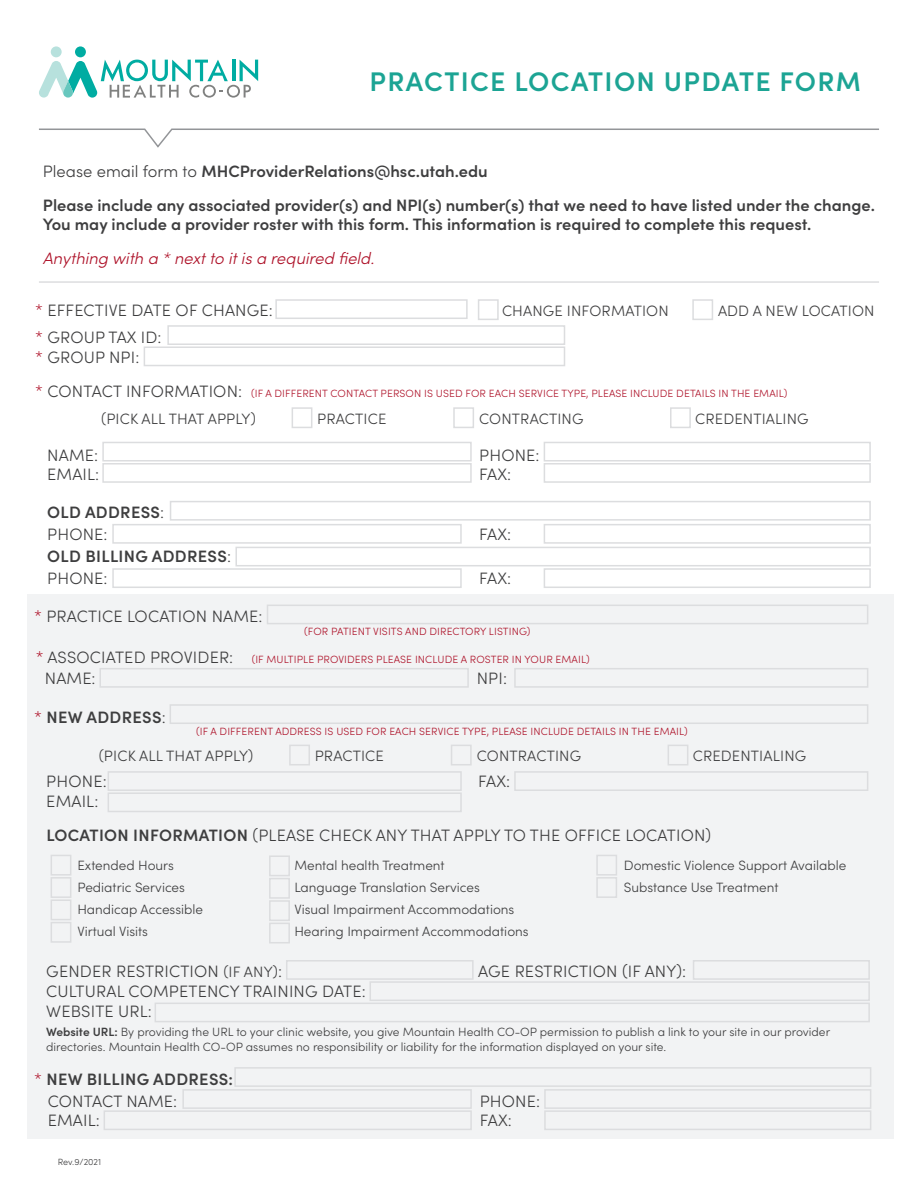
<style>
.page{position:relative;width:918px;height:1188px;background:#fff}
.page>*{position:absolute;margin:0;border:0;box-sizing:border-box;transform-origin:0 0}
.t1{font:600 27px "Sofia Pro";letter-spacing:.05em;color:#1ca494}
.t2{font:300 16.5px "Sofia Pro";letter-spacing:.01em;color:#3e3e3f}
.t3{font:600 16.5px/19.8px "Sofia Pro";color:#3e3e3f}
.t4{font:600 16.5px "Sofia Pro";letter-spacing:.02em;color:#3e3e3f}
.t5{font:italic 300 16.5px "Sofia Pro";color:#ae1229}
.t6{font:300 15px "Sofia Pro";letter-spacing:.01em;color:#3e3e3f}
.t7{font:300 13.5px "Sofia Pro";color:#3e3e3f}
.t8{font:300 12px/14.4px "Sofia Pro";color:#3e3e3f}
.t9{font:300 10.5px "Sofia Pro";letter-spacing:.01em;color:#ae1229}
.t10{font:300 9px "Sofia Pro";color:#3e3e3f}
.s1{font-weight:300}
.s2{color:#ae1229}
.s3{font-size:16.5px}
.s4{font-size:16.5px;color:#3e3e3f}
.s5{font-weight:300;color:#ae1229}
.s6{font-weight:600}
.s7{font-size:15px}
</style>
<div class="page">
<div style="left:27px;top:594px;width:867px;height:544px;background:#f2f3f4"></div>
<svg style="left:39px;top:128px;width:840px;height:20px"></svg>
<div style="left:75px;top:46px;width:11px;height:11px;background:#00aca2;border-radius:50%"></div>
<div style="left:51px;top:46px;width:11px;height:11px;background:#b7e1dd;border-radius:50%"></div>
<svg style="left:39px;top:60px;width:219px;height:38px"></svg>
<hr style="left:39px;top:281px;width:840px;height:2px;background:#dcdddf">
<div style="left:478px;top:299px;width:21px;height:21px;border:2px solid #dcdddf"></div>
<div style="left:167px;top:325px;width:398px;height:20px;border:2px solid #dcdddf"></div>
<div style="left:692px;top:299px;width:21px;height:21px;border:2px solid #dcdddf"></div>
<div style="left:144px;top:346px;width:421px;height:20px;border:2px solid #dcdddf"></div>
<div style="left:292px;top:407px;width:20px;height:21px;border:2px solid #dcdddf"></div>
<div style="left:453px;top:407px;width:21px;height:21px;border:2px solid #dcdddf"></div>
<div style="left:670px;top:407px;width:21px;height:21px;border:2px solid #dcdddf"></div>
<div style="left:102px;top:442px;width:370px;height:20px;border:2px solid #dcdddf"></div>
<div style="left:102px;top:463px;width:370px;height:20px;border:2px solid #dcdddf"></div>
<div style="left:544px;top:442px;width:327px;height:20px;border:2px solid #dcdddf"></div>
<div style="left:544px;top:463px;width:327px;height:20px;border:2px solid #dcdddf"></div>
<div style="left:267px;top:605px;width:601px;height:19px;border:2px solid #dcdddf"></div>
<div style="left:99px;top:668px;width:370px;height:20px;border:2px solid #dcdddf"></div>
<div style="left:514px;top:668px;width:354px;height:20px;border:2px solid #dcdddf"></div>
<div style="left:289px;top:745px;width:21px;height:20px;border:2px solid #dcdddf"></div>
<div style="left:451px;top:745px;width:21px;height:20px;border:2px solid #dcdddf"></div>
<div style="left:668px;top:745px;width:20px;height:20px;border:2px solid #dcdddf"></div>
<div style="left:170px;top:704px;width:698px;height:20px;border:2px solid #dcdddf"></div>
<div style="left:108px;top:771px;width:354px;height:20px;border:2px solid #dcdddf"></div>
<div style="left:514px;top:771px;width:354px;height:20px;border:2px solid #dcdddf"></div>
<div style="left:108px;top:792px;width:354px;height:20px;border:2px solid #dcdddf"></div>
<div style="left:693px;top:960px;width:177px;height:20px;border:2px solid #dcdddf"></div>
<div style="left:286px;top:960px;width:188px;height:20px;border:2px solid #dcdddf"></div>
<div style="left:370px;top:981px;width:500px;height:20px;border:2px solid #dcdddf"></div>
<div style="left:155px;top:1003px;width:715px;height:19px;border:2px solid #dcdddf"></div>
<div style="left:234px;top:1067px;width:637px;height:20px;border:2px solid #dcdddf"></div>
<div style="left:544px;top:1089px;width:327px;height:20px;border:2px solid #dcdddf"></div>
<div style="left:544px;top:1110px;width:327px;height:20px;border:2px solid #dcdddf"></div>
<div style="left:104px;top:1110px;width:368px;height:20px;border:2px solid #dcdddf"></div>
<div style="left:182px;top:1089px;width:290px;height:20px;border:2px solid #dcdddf"></div>
<div style="left:544px;top:524px;width:327px;height:20px;border:2px solid #dcdddf"></div>
<div style="left:544px;top:568px;width:327px;height:20px;border:2px solid #dcdddf"></div>
<div style="left:170px;top:501px;width:701px;height:20px;border:2px solid #dcdddf"></div>
<div style="left:112px;top:524px;width:350px;height:20px;border:2px solid #dcdddf"></div>
<div style="left:235px;top:547px;width:636px;height:19px;border:2px solid #dcdddf"></div>
<div style="left:112px;top:568px;width:350px;height:20px;border:2px solid #dcdddf"></div>
<div style="left:275px;top:299px;width:193px;height:20px;border:2px solid #dcdddf"></div>
<div style="left:51px;top:855px;width:20px;height:21px;border:2px solid #dcdddf"></div>
<div style="left:51px;top:877px;width:20px;height:21px;border:2px solid #dcdddf"></div>
<div style="left:51px;top:899px;width:20px;height:21px;border:2px solid #dcdddf"></div>
<div style="left:51px;top:922px;width:20px;height:21px;border:2px solid #dcdddf"></div>
<div style="left:269px;top:855px;width:21px;height:21px;border:2px solid #dcdddf"></div>
<div style="left:269px;top:878px;width:21px;height:21px;border:2px solid #dcdddf"></div>
<div style="left:269px;top:900px;width:21px;height:21px;border:2px solid #dcdddf"></div>
<div style="left:269px;top:923px;width:21px;height:20px;border:2px solid #dcdddf"></div>
<div style="left:596px;top:855px;width:21px;height:21px;border:2px solid #dcdddf"></div>
<div style="left:596px;top:877px;width:21px;height:21px;border:2px solid #dcdddf"></div>
<p class="t1" style="left:370px;top:62px;width:493px">PRACTICE LOCATION UPDATE FORM</p>
<p class="t3" style="left:43px;top:160px;width:446px"><span class="s1">Please email form to</span> MHCProviderRelations@hsc.utah.edu</p>
<p class="t3" style="left:43px;top:194px;width:834px">Please include any associated provider(s) and NPI(s) number(s) that we need to have listed under the change.<br>You may include a provider roster with this form. This information is required to complete this request.</p>
<p class="t5" style="left:43px;top:246px;width:333px">Anything with a * next to it is a required field.</p>
<p class="t2" style="left:35px;top:298px;width:239px"><span class="s2">*</span> EFFECTIVE DATE OF CHANGE:</p>
<p class="t2" style="left:35px;top:326px;width:128px"><span class="s2">*</span> GROUP TAX ID:</p>
<p class="t2" style="left:35px;top:345px;width:106px"><span class="s2">*</span> GROUP NPI:</p>
<p class="t6" style="left:502px;top:300px;width:168px">CHANGE INFORMATION</p>
<p class="t6" style="left:718px;top:300px;width:158px">ADD A NEW LOCATION</p>
<p class="t9" style="left:35px;top:386px;width:754px"><span class="s3">*</span> <span class="s4">CONTACT INFORMATION:</span> (IF A DIFFERENT CONTACT PERSON IS USED FOR EACH SERVICE TYPE, PLEASE INCLUDE DETAILS IN THE EMAIL)</p>
<p class="t6" style="left:101px;top:408px;width:156px">(PICK ALL THAT APPLY)</p>
<p class="t6" style="left:317px;top:408px;width:71px">PRACTICE</p>
<p class="t6" style="left:479px;top:408px;width:106px">CONTRACTING</p>
<p class="t6" style="left:695px;top:408px;width:115px">CREDENTIALING</p>
<p class="t2" style="left:47px;top:443px;width:52px">NAME:</p>
<p class="t2" style="left:479px;top:443px;width:62px">PHONE:</p>
<p class="t2" style="left:47px;top:463px;width:54px">EMAIL:</p>
<p class="t2" style="left:479px;top:463px;width:34px">FAX:</p>
<p class="t4" style="left:47px;top:500px;width:119px">OLD ADDRESS<span class="s1">:</span></p>
<p class="t2" style="left:47px;top:522px;width:62px">PHONE:</p>
<p class="t2" style="left:479px;top:522px;width:34px">FAX:</p>
<p class="t4" style="left:47px;top:544px;width:185px">OLD BILLING ADDRESS<span class="s1">:</span></p>
<p class="t2" style="left:47px;top:566px;width:62px">PHONE:</p>
<p class="t2" style="left:479px;top:566px;width:34px">FAX:</p>
<p class="t2" style="left:34px;top:604px;width:230px"><span class="s2">*</span> PRACTICE LOCATION NAME:</p>
<p class="t9" style="left:304px;top:623px;width:228px">(FOR PATIENT VISITS AND DIRECTORY LISTING)</p>
<p class="t9" style="left:36px;top:652px;width:556px"><span class="s3">*</span> <span class="s4">ASSOCIATED PROVIDER:</span> (IF MULTIPLE PROVIDERS PLEASE INCLUDE A ROSTER IN YOUR EMAIL)</p>
<p class="t2" style="left:45px;top:666px;width:52px">NAME:</p>
<p class="t2" style="left:477px;top:666px;width:32px">NPI:</p>
<p class="t4" style="left:34px;top:704px;width:133px"><span class="s5">*</span> NEW ADDRESS<span class="s1">:</span></p>
<p class="t9" style="left:196px;top:724px;width:493px">(IF A DIFFERENT ADDRESS IS USED FOR EACH SERVICE TYPE, PLEASE INCLUDE DETAILS IN THE EMAIL)</p>
<p class="t6" style="left:99px;top:745px;width:156px">(PICK ALL THAT APPLY)</p>
<p class="t6" style="left:315px;top:745px;width:71px">PRACTICE</p>
<p class="t6" style="left:477px;top:745px;width:106px">CONTRACTING</p>
<p class="t6" style="left:693px;top:745px;width:115px">CREDENTIALING</p>
<p class="t2" style="left:46px;top:769px;width:62px">PHONE:</p>
<p class="t2" style="left:478px;top:769px;width:34px">FAX:</p>
<p class="t2" style="left:46px;top:789px;width:54px">EMAIL:</p>
<p class="t2" style="left:46px;top:823px;width:666px"><span class="s6">LOCATION INFORMATION</span> (PLEASE CHECK ANY THAT APPLY TO THE OFFICE LOCATION)</p>
<p class="t7" style="left:77px;top:856px;width:98px">Extended Hours</p>
<p class="t7" style="left:294px;top:856px;width:152px">Mental health Treatment</p>
<p class="t7" style="left:624px;top:856px;width:224px">Domestic Violence Support Available</p>
<p class="t7" style="left:77px;top:878px;width:109px">Pediatric Services</p>
<p class="t7" style="left:294px;top:878px;width:187px">Language Translation Services</p>
<p class="t7" style="left:624px;top:878px;width:156px">Substance Use Treatment</p>
<p class="t7" style="left:77px;top:899px;width:127px">Handicap Accessible</p>
<p class="t7" style="left:294px;top:899px;width:221px">Visual Impairment Accommodations</p>
<p class="t7" style="left:77px;top:922px;width:72px">Virtual Visits</p>
<p class="t7" style="left:294px;top:922px;width:236px">Hearing Impairment Accommodations</p>
<p class="t2" style="left:46px;top:960px;width:237px">GENDER RESTRICTION <span class="s7">(IF ANY)</span>:</p>
<p class="t2" style="left:478px;top:960px;width:209px">AGE RESTRICTION (IF ANY):</p>
<p class="t2" style="left:46px;top:979px;width:321px">CULTURAL COMPETENCY TRAINING DATE:</p>
<p class="t2" style="left:46px;top:999px;width:107px">WEBSITE URL:</p>
<p class="t8" style="left:46px;top:1024px;width:785px"><span class="s6">Website URL:</span> By providing the URL to your clinic website, you give Mountain Health CO-OP permission to publish a link to your site in our provider directories. Mountain Health CO-OP assumes no responsibility or liability for the information displayed on your site.</p>
<p class="t4" style="left:34px;top:1066px;width:200px"><span class="s5">*</span> NEW BILLING ADDRESS:</p>
<p class="t2" style="left:48px;top:1089px;width:131px">CONTACT NAME:</p>
<p class="t2" style="left:480px;top:1089px;width:62px">PHONE:</p>
<p class="t2" style="left:48px;top:1109px;width:54px">EMAIL:</p>
<p class="t2" style="left:480px;top:1109px;width:34px">FAX:</p>
<p class="t10" style="left:58px;top:1156px;width:45px">Rev.9/2021</p>
</div>
